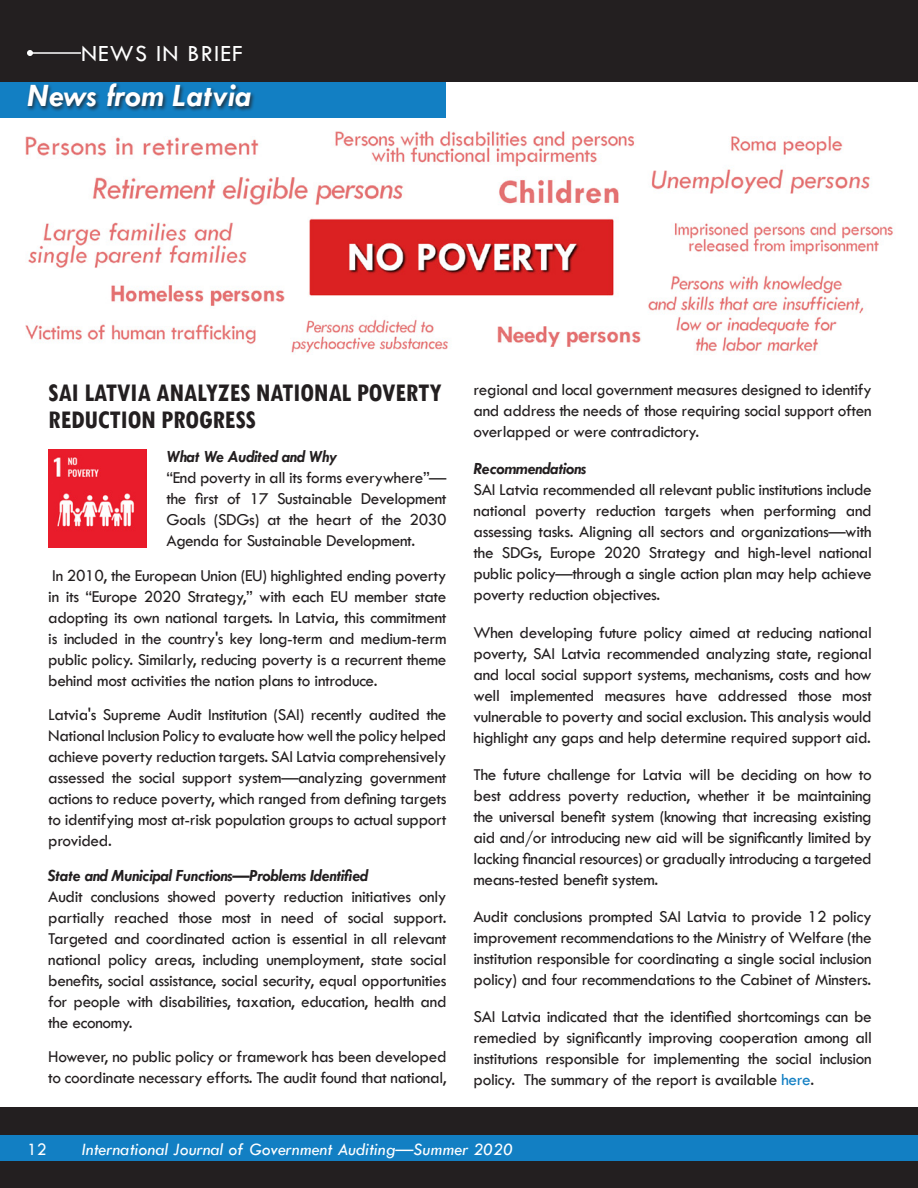
<style>
.page{position:relative;width:918px;height:1188px;background:#fff}
.page>*{position:absolute;margin:0;border:0;box-sizing:border-box;transform-origin:0 0}
.t1{font:italic 700 33px "Tw Cen";color:#fff}
.t2{font:700 condensed 27px/27px "Tw Cen";letter-spacing:-.01em;color:#231f20}
.t3{font:24px "Tw Cen";letter-spacing:.05em;color:#fff}
.t4{font:italic 18px "Tw Cen";color:#fff}
.t5{font:18px "Tw Cen";color:#fff}
.t6{font:17.25px/21px "Tw Cen";letter-spacing:-.02em;color:#231f20;text-align:justify}
.t7{font:italic 700 17.25px "Tw Cen";letter-spacing:-.02em;color:#231f20}
.s1{color:#127fc3}
</style>
<div class="page">
<img style="left:25px;top:131px;width:868px;height:222px">
<div style="left:0;top:81px;width:446px;height:37px;background:#127fc3"></div>
<div style="left:0;top:1107px;width:918px;height:81px;background:#231f20"></div>
<div style="left:0;top:1135px;width:918px;height:26px;background:#127fc3"></div>
<div style="left:0;top:0;width:918px;height:81px;background:#231f20"></div>
<hr style="left:30px;top:52px;width:51px;height:2px;background:#fff">
<svg style="left:27px;top:50px;width:6px;height:6px"></svg>
<img style="left:49px;top:450px;width:97px;height:97px">
<div style="left:26px;top:82px;width:230px;height:30px;background:#231f20;opacity:.75"></div>
<p class="t3" style="left:81px;top:39px;width:163px">NEWS IN BRIEF</p>
<p class="t1" style="left:27px;top:76px;width:225px">News from Latvia</p>
<p class="t2" style="left:48px;top:378px;width:395px">SAI LATVIA ANALYZES NATIONAL POVERTY<br>REDUCTION PROGRESS</p>
<p class="t7" style="left:166px;top:447px;width:172px">What We Audited and Why</p>
<p class="t6" style="left:166px;top:467px;width:282px">“End poverty in all its forms everywhere”— the first of 17 Sustainable Development Goals (SDGs) at the heart of the 2030<br>Agenda for Sustainable Development.</p>
<p class="t6" style="left:48px;top:565px;width:400px">In 2010, the European Union (EU) highlighted ending poverty in its “Europe 2020 Strategy,” with each EU member state adopting its own national targets. In Latvia, this commitment is included in the country's key long-term and medium-term public policy. Similarly, reducing poverty is a recurrent theme behind most activities the nation plans to introduce.</p>
<p class="t6" style="left:48px;top:704px;width:400px">Latvia's Supreme Audit Institution (SAI) recently audited the National Inclusion Policy to evaluate how well the policy helped achieve poverty reduction targets. SAI Latvia comprehensively assessed the social support system—analyzing government actions to reduce poverty, which ranged from defining targets to identifying most at-risk population groups to actual support provided.</p>
<p class="t7" style="left:48px;top:865px;width:321px">State and Municipal Functions—Problems Identified</p>
<p class="t6" style="left:48px;top:886px;width:400px">Audit conclusions showed poverty reduction initiatives only partially reached those most in need of social support.<br>Targeted and coordinated action is essential in all relevant national policy areas, including unemployment, state social benefits, social assistance, social security, equal opportunities for people with disabilities, taxation, education, health and the economy.</p>
<p class="t6" style="left:48px;top:1046px;width:400px">However, no public policy or framework has been developed to coordinate necessary efforts. The audit found that national,</p>
<p class="t6" style="left:474px;top:379px;width:400px">regional and local government measures designed to identify and address the needs of those requiring social support often overlapped or were contradictory.</p>
<p class="t7" style="left:474px;top:459px;width:114px">Recommendations</p>
<p class="t6" style="left:474px;top:479px;width:400px">SAI Latvia recommended all relevant public institutions include national poverty reduction targets when performing and assessing tasks. Aligning all sectors and organizations—with the SDGs, Europe 2020 Strategy and high-level national public policy—through a single action plan may help achieve poverty reduction objectives.</p>
<p class="t6" style="left:474px;top:622px;width:400px">When developing future policy aimed at reducing national poverty, SAI Latvia recommended analyzing state, regional and local social support systems, mechanisms, costs and how well implemented measures have addressed those most vulnerable to poverty and social exclusion. This analysis would highlight any gaps and help determine required support aid.</p>
<p class="t6" style="left:474px;top:764px;width:400px">The future challenge for Latvia will be deciding on how to best address poverty reduction, whether it be maintaining the universal benefit system (knowing that increasing existing aid and/or introducing new aid will be significantly limited by lacking financial resources) or gradually introducing a targeted means-tested benefit system.</p>
<p class="t6" style="left:474px;top:906px;width:400px">Audit conclusions prompted SAI Latvia to provide 12 policy improvement recommendations to the Ministry of Welfare (the institution responsible for coordinating a single social inclusion policy) and four recommendations to the Cabinet of Minsters.</p>
<p class="t6" style="left:474px;top:1006px;width:400px">SAI Latvia indicated that the identified shortcomings can be remedied by significantly improving cooperation among all institutions responsible for implementing the social inclusion policy. The summary of the report is available <span class="s1">here</span>.</p>
<p class="t5" style="left:27px;top:1139px;width:21px">12</p>
<p class="t4" style="left:81px;top:1139px;width:434px">International Journal of Government Auditing—Summer 2020</p>
</div>
